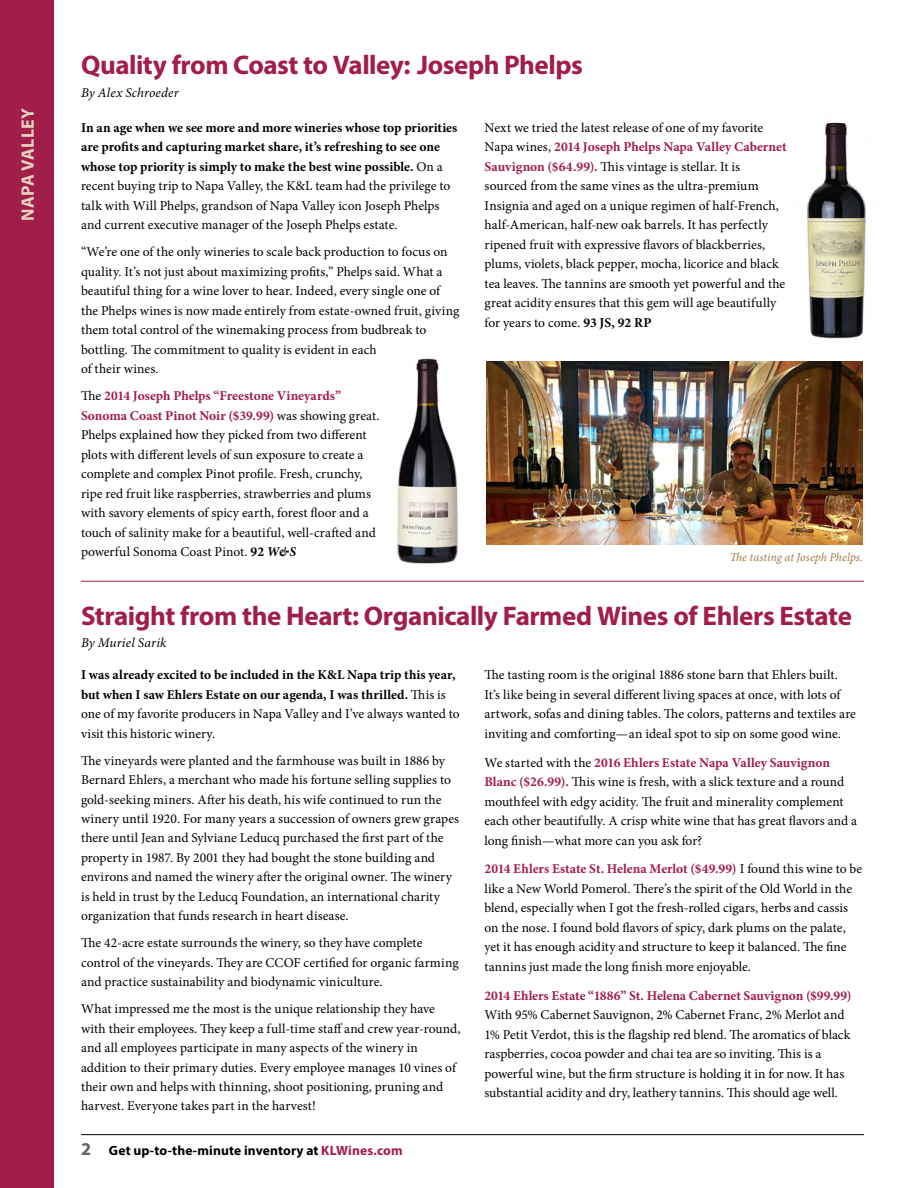
<style>
.page{position:relative;width:918px;height:1188px;background:#fff}
.page>*{position:absolute;margin:0;border:0;box-sizing:border-box;transform-origin:0 0}
.t1{font:700 27px "Myriad Pro";letter-spacing:-.015em;color:#a11d4a}
.t2{font:700 18px "Myriad Pro";letter-spacing:.01em;color:#e4d2bf}
.t3{font:13.5px/19.5px "Minion Pro";color:#000}
.t4{font:700 13.5px/19.5px "Minion Pro";letter-spacing:.005em;color:#000}
.t5{font:700 13.5px "Minion Pro";color:#a11d4a}
.t6{font:700 13.5px "Myriad Pro";letter-spacing:.01em;color:#000}
.t7{font:italic 13.5px "Minion Pro";letter-spacing:.01em;color:#000}
.t8{font:italic 12px "Minion Pro";letter-spacing:.005em;color:#a07b46}
.s1{font-weight:700}
.s2{font-weight:700;color:#a11d4a}
.s3{font-weight:700;font-style:italic}
.s4{font-weight:400}
.s5{font-size:18px;color:#636466}
.s6{color:#a11d4a}
</style>
<div class="page">
<hr style="left:81px;top:1134px;width:783px;height:1px;background:#000">
<div style="left:0;top:0;width:54px;height:1188px;background:#a11d4a"></div>
<hr style="left:81px;top:581px;width:783px;height:1px;background:#a11d4a">
<img style="left:487px;top:361px;width:376px;height:183px">
<img style="left:397px;top:358px;width:61px;height:206px">
<img style="left:806px;top:122px;width:60px;height:217px">
<h2 class="t2" style="left:16px;top:221px;width:114px;rotate:-90deg">NAPA VALLEY</h2>
<h1 class="t1" style="left:81px;top:48px;width:503px">Quality from Coast to Valley: Joseph Phelps</h1>
<p class="t7" style="left:81px;top:83px;width:99px">By Alex Schroeder</p>
<p class="t3" style="left:81px;top:118px;width:378px"><span class="s1">In an age when we see more and more wineries whose top priorities are profits and capturing market share, it’s refreshing to see one whose top priority is simply to make the best wine possible.</span> On a recent buying trip to Napa Valley, the K&amp;L team had the privilege to talk with Will Phelps, grandson of Napa Valley icon Joseph Phelps and current executive manager of the Joseph Phelps estate.</p>
<p class="t3" style="left:81px;top:242px;width:380px">“We’re one of the only wineries to scale back production to focus on quality. It’s not just about maximizing profits,” Phelps said. What a beautiful thing for a wine lover to hear. Indeed, every single one of the Phelps wines is now made entirely from estate-owned fruit, giving them total control of the winemaking process from budbreak to bottling. The commitment to quality is evident in each<br>of their wines.</p>
<p class="t3" style="left:81px;top:386px;width:300px">The <span class="s2">2014 Joseph Phelps “Freestone Vineyards” Sonoma Coast Pinot Noir ($39.99)</span> was showing great.<br>Phelps explained how they picked from two different plots with different levels of sun exposure to create a complete and complex Pinot profile. Fresh, crunchy, ripe red fruit like raspberries, strawberries and plums with savory elements of spicy earth, forest floor and a touch of salinity make for a beautiful, well-crafted and powerful Sonoma Coast Pinot. <span class="s1">92</span> <span class="s3">W&amp;S</span></p>
<p class="t3" style="left:485px;top:118px;width:303px">Next we tried the latest release of one of my favorite Napa wines, <span class="s2">2014 Joseph Phelps Napa Valley Cabernet Sauvignon ($64.99).</span> This vintage is stellar. It is<br>sourced from the same vines as the ultra-premium Insignia and aged on a unique regimen of half-French, half-American, half-new oak barrels. It has perfectly ripened fruit with expressive flavors of blackberries, plums, violets, black pepper, mocha, licorice and black tea leaves. The tannins are smooth yet powerful and the great acidity ensures that this gem will age beautifully for years to come. <span class="s1">93 JS, 92 RP</span></p>
<p class="t8" style="left:730px;top:549px;width:135px">The tasting at Joseph Phelps.</p>
<h1 class="t1" style="left:81px;top:598px;width:772px">Straight from the Heart: Organically Farmed Wines of Ehlers Estate</h1>
<p class="t7" style="left:81px;top:634px;width:87px">By Muriel Sarik</p>
<p class="t4" style="left:81px;top:665px;width:380px">I was already excited to be included in the K&amp;L Napa trip this year, but when I saw Ehlers Estate on our agenda, I was thrilled. <span class="s4">This is one of my favorite producers in Napa Valley and I’ve always wanted to visit this historic winery.</span></p>
<p class="t3" style="left:81px;top:751px;width:380px">The vineyards were planted and the farmhouse was built in 1886 by Bernard Ehlers, a merchant who made his fortune selling supplies to gold-seeking miners. After his death, his wife continued to run the winery until 1920. For many years a succession of owners grew grapes there until Jean and Sylviane Leducq purchased the first part of the property in 1987. By 2001 they had bought the stone building and environs and named the winery after the original owner. The winery is held in trust by the Leducq Foundation, an international charity organization that funds research in heart disease.</p>
<p class="t3" style="left:81px;top:933px;width:379px">The 42-acre estate surrounds the winery, so they have complete control of the vineyards. They are CCOF certified for organic farming and practice sustainability and biodynamic viniculture.</p>
<p class="t3" style="left:81px;top:999px;width:381px">What impressed me the most is the unique relationship they have with their employees. They keep a full-time staff and crew year-round, and all employees participate in many aspects of the winery in addition to their primary duties. Every employee manages 10 vines of their own and helps with thinning, shoot positioning, pruning and harvest. Everyone takes part in the harvest!</p>
<p class="t6" style="left:81px;top:1142px;width:323px"><span class="s5">2</span> Get up-to-the-minute inventory at <span class="s6">KLWines.com</span></p>
<p class="t3" style="left:484px;top:665px;width:373px">The tasting room is the original 1886 stone barn that Ehlers built.<br>It’s like being in several different living spaces at once, with lots of artwork, sofas and dining tables. The colors, patterns and textiles are inviting and comforting—an ideal spot to sip on some good wine.</p>
<p class="t3" style="left:484px;top:753px;width:374px">We started with the <span class="s2">2016 Ehlers Estate Napa Valley Sauvignon Blanc ($26.99).</span> This wine is fresh, with a slick texture and a round mouthfeel with edgy acidity. The fruit and minerality complement each other beautifully. A crisp white wine that has great flavors and a long finish—what more can you ask for?</p>
<p class="t3" style="left:484px;top:859px;width:379px"><span class="s2">2014 Ehlers Estate St. Helena Merlot ($49.99)</span> I found this wine to be like a New World Pomerol. There’s the spirit of the Old World in the blend, especially when I got the fresh-rolled cigars, herbs and cassis on the nose. I found bold flavors of spicy, dark plums on the palate, yet it has enough acidity and structure to keep it balanced. The fine tannins just made the long finish more enjoyable.</p>
<p class="t5" style="left:484px;top:986px;width:369px">2014 Ehlers Estate “1886” St. Helena Cabernet Sauvignon ($99.99)</p>
<p class="t3" style="left:484px;top:1005px;width:368px">With 95% Cabernet Sauvignon, 2% Cabernet Franc, 2% Merlot and 1% Petit Verdot, this is the flagship red blend. The aromatics of black raspberries, cocoa powder and chai tea are so inviting. This is a powerful wine, but the firm structure is holding it in for now. It has substantial acidity and dry, leathery tannins. This should age well.</p>
</div>
